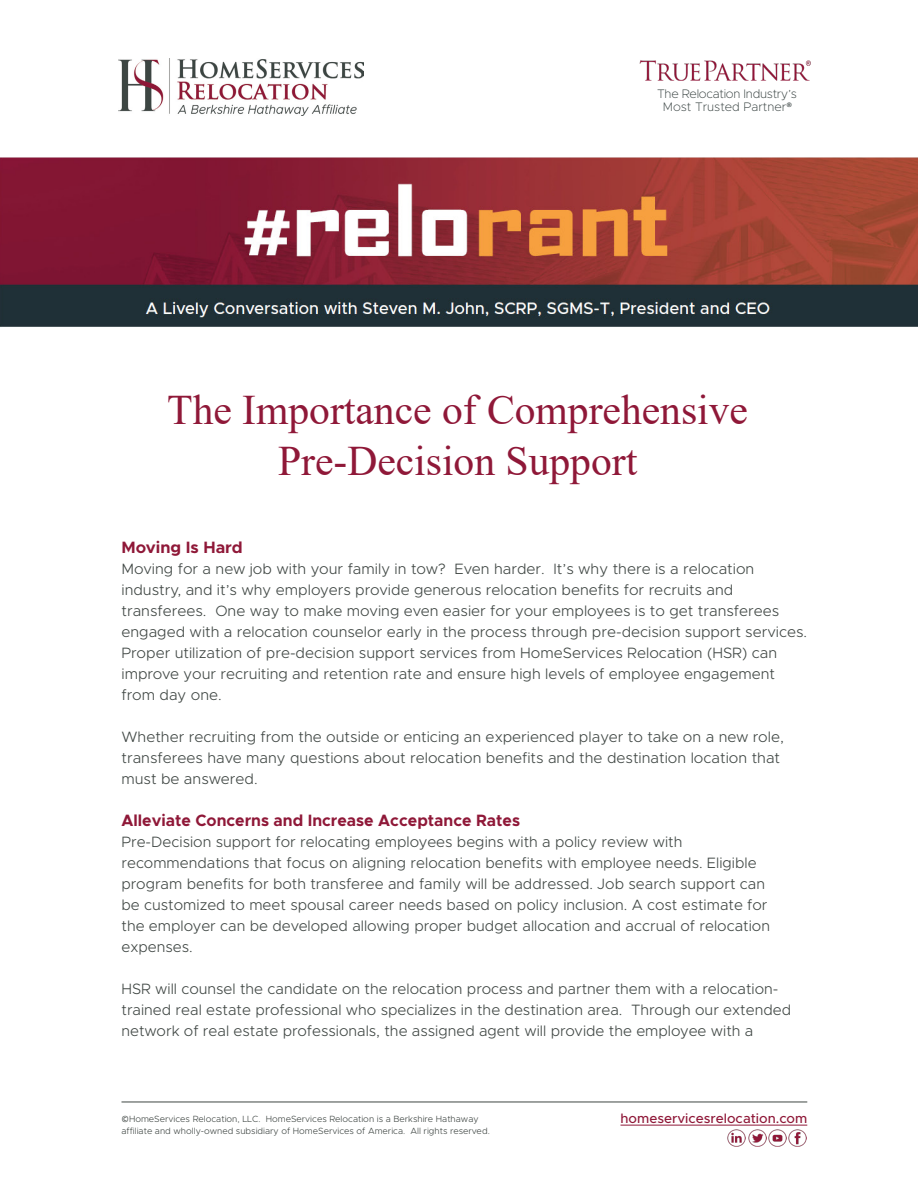
<style>
.page{position:relative;width:918px;height:1188px;background:#fff}
.page>*{position:absolute;margin:0;border:0;box-sizing:border-box;transform-origin:0 0}
.t1{font:42px/50.4px "Times New Roman";color:#8f1838;text-align:center}
.t2{font:700 16.5px "Metropolis";color:#8f1838}
.t3{font:300 15px/21px "Metropolis";color:#3f4643}
.t4{font:500 13.5px "Metropolis";color:#8f1838}
.t5{font:200 12.45px/13.4px "Metropolis";letter-spacing:-.02em;color:#3b4544;text-align:center}
.t6{font:300 9px/12px "Metropolis";color:#3f4643}
.s1{font-family:"Calibri";font-weight:400}
</style>
<div class="page">
<img style="left:1px;top:158px;width:917px;height:169px">
<hr style="left:122px;top:1102px;width:685px;height:1px;background:#3f4643">
<hr style="left:620px;top:1125px;width:187px;height:1px;background:#8f1838">
<img style="left:769px;top:1130px;width:17px;height:17px">
<img style="left:728px;top:1129px;width:18px;height:18px">
<img style="left:748px;top:1129px;width:18px;height:18px">
<img style="left:639px;top:60px;width:172px;height:21px">
<img style="left:789px;top:1129px;width:17px;height:17px">
<img style="left:119px;top:59px;width:245px;height:57px">
<p class="t5" style="left:657px;top:87px;width:141px">The Relocation Industry’s<br>Most Trusted Partner<span class="s1">®</span></p>
<h1 class="t1" style="left:167px;top:384px;width:582px">The Importance of Comprehensive<br>Pre-Decision Support</h1>
<p class="t2" style="left:122px;top:537px;width:123px">Moving Is Hard</p>
<p class="t3" style="left:122px;top:558px;width:687px">Moving for a new job with your family in tow? Even harder. It’s why there is a relocation industry, and it’s why employers provide generous relocation benefits for recruits and transferees. One way to make moving even easier for your employees is to get transferees engaged with a relocation counselor early in the process through pre-decision support services.<br>Proper utilization of pre-decision support services from HomeServices Relocation (HSR) can improve your recruiting and retention rate and ensure high levels of employee engagement from day one.</p>
<p class="t3" style="left:122px;top:726px;width:664px">Whether recruiting from the outside or enticing an experienced player to take on a new role, transferees have many questions about relocation benefits and the destination location that must be answered.</p>
<p class="t2" style="left:122px;top:810px;width:400px">Alleviate Concerns and Increase Acceptance Rates</p>
<p class="t3" style="left:122px;top:831px;width:650px">Pre-Decision support for relocating employees begins with a policy review with recommendations that focus on aligning relocation benefits with employee needs. Eligible program benefits for both transferee and family will be addressed. Job search support can be customized to meet spousal career needs based on policy inclusion. A cost estimate for the employer can be developed allowing proper budget allocation and accrual of relocation expenses.</p>
<p class="t3" style="left:122px;top:978px;width:671px">HSR will counsel the candidate on the relocation process and partner them with a relocation&shy;trained real estate professional who specializes in the destination area. Through our extended network of real estate professionals, the assigned agent will provide the employee with a</p>
<p class="t6" style="left:122px;top:1113px;width:370px"><span class="s1">©</span>HomeServices Relocation, LLC. HomeServices Relocation is a Berkshire Hathaway affiliate and wholly-owned subsidiary of HomeServices of America. All rights reserved.</p>
<p class="t4" style="left:620px;top:1110px;width:188px">homeservicesrelocation.com</p>
</div>
